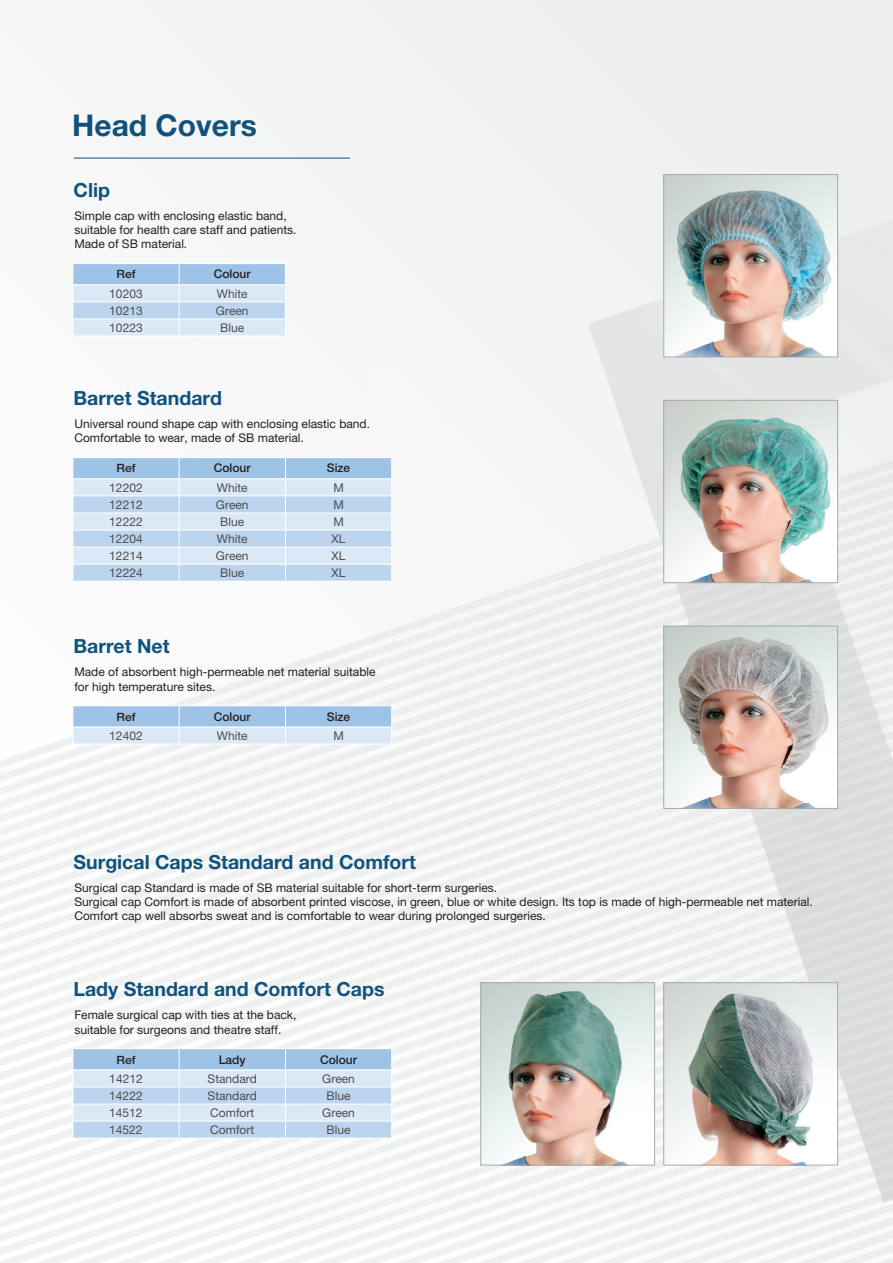
<style>
.page{position:relative;width:893px;height:1263px;background:#fff}
.page>*{position:absolute;margin:0;border:0;box-sizing:border-box;transform-origin:0 0}
.t1{font:700 30px "Helvetica Neue LT Pro";color:#11527d}
.t2{font:700 19.5px "Helvetica Neue LT Pro";color:#11527d}
.t3{font:12px/14.4px "Helvetica Neue LT Pro";color:#231f20}
.t4{font:12px "Helvetica Neue LT Pro";color:#4b4c4d}
.t5{font:500 12px "Helvetica Neue LT Pro";color:#231f20}
.t6{font:500 11.4px "Helvetica Neue LT Pro";color:#231f20;scale:1.05 1}
</style>
<div class="page">
<hr style="left:74px;top:158px;width:276px;height:1px;background:#11527d">
<svg style="left:72px;top:264px;width:214px;height:72px;background:#c5dbf0"></svg>
<hr style="left:72px;top:284px;width:107px;height:1px;background:#fff">
<hr style="left:179px;top:284px;width:107px;height:1px;background:#fff">
<svg style="left:72px;top:457px;width:320px;height:124px;background:#c7dcf1"></svg>
<hr style="left:72px;top:478px;width:107px;height:1px;background:#fff">
<hr style="left:179px;top:478px;width:106px;height:1px;background:#fff">
<hr style="left:285px;top:478px;width:107px;height:1px;background:#fff">
<svg style="left:72px;top:706px;width:320px;height:38px;background:#bcd5ee"></svg>
<hr style="left:72px;top:726px;width:107px;height:1px;background:#fff">
<hr style="left:179px;top:726px;width:106px;height:1px;background:#fff">
<hr style="left:285px;top:726px;width:107px;height:1px;background:#fff">
<svg style="left:72px;top:1048px;width:320px;height:90px;background:#c4daf0"></svg>
<hr style="left:72px;top:1069px;width:107px;height:1px;background:#fff">
<hr style="left:179px;top:1069px;width:106px;height:1px;background:#fff">
<hr style="left:285px;top:1069px;width:107px;height:1px;background:#fff">
<img style="left:665px;top:176px;width:171px;height:179px">
<div style="left:663px;top:174px;width:175px;height:183px;border:1px solid #a8a9ad"></div>
<img style="left:665px;top:402px;width:171px;height:179px">
<div style="left:663px;top:400px;width:175px;height:183px;border:1px solid #a8a9ad"></div>
<img style="left:665px;top:628px;width:171px;height:179px">
<div style="left:663px;top:626px;width:175px;height:183px;border:1px solid #a8a9ad"></div>
<img style="left:482px;top:984px;width:171px;height:179px">
<div style="left:480px;top:982px;width:175px;height:183px;border:1px solid #a8a9ad"></div>
<img style="left:665px;top:984px;width:171px;height:179px">
<div style="left:663px;top:982px;width:175px;height:183px;border:1px solid #a8a9ad"></div>
<h1 class="t1" style="left:72px;top:107px;width:186px">Head Covers</h1>
<h2 class="t2" style="left:74px;top:178px;width:38px">Clip</h2>
<p class="t3" style="left:74px;top:208px;width:224px">Simple cap with enclosing elastic band, suitable for health care staff and patients.<br>Made of SB material.</p>
<p class="t6" style="left:117px;top:268px;width:20px">Ref</p>
<p class="t5" style="left:214px;top:267px;width:38px">Colour</p>
<p class="t4" style="left:109px;top:286px;width:35px">10203</p>
<p class="t4" style="left:217px;top:286px;width:32px">White</p>
<p class="t4" style="left:109px;top:303px;width:35px">10213</p>
<p class="t4" style="left:216px;top:303px;width:34px">Green</p>
<p class="t4" style="left:109px;top:320px;width:35px">10223</p>
<p class="t4" style="left:220px;top:320px;width:25px">Blue</p>
<h2 class="t2" style="left:74px;top:386px;width:150px">Barret Standard</h2>
<p class="t3" style="left:74px;top:416px;width:297px">Universal round shape cap with enclosing elastic band.<br>Comfortable to wear, made of SB material.</p>
<p class="t6" style="left:117px;top:462px;width:20px">Ref</p>
<p class="t5" style="left:214px;top:461px;width:38px">Colour</p>
<p class="t5" style="left:327px;top:461px;width:25px">Size</p>
<p class="t4" style="left:109px;top:480px;width:35px">12202</p>
<p class="t4" style="left:217px;top:480px;width:32px">White</p>
<p class="t4" style="left:333px;top:480px;width:12px">M</p>
<p class="t4" style="left:109px;top:497px;width:35px">12212</p>
<p class="t4" style="left:216px;top:497px;width:34px">Green</p>
<p class="t4" style="left:333px;top:497px;width:12px">M</p>
<p class="t4" style="left:109px;top:514px;width:35px">12222</p>
<p class="t4" style="left:220px;top:514px;width:25px">Blue</p>
<p class="t4" style="left:333px;top:514px;width:12px">M</p>
<p class="t4" style="left:109px;top:531px;width:35px">12204</p>
<p class="t4" style="left:217px;top:531px;width:32px">White</p>
<p class="t4" style="left:332px;top:531px;width:16px">XL</p>
<p class="t4" style="left:109px;top:548px;width:35px">12214</p>
<p class="t4" style="left:216px;top:548px;width:34px">Green</p>
<p class="t4" style="left:332px;top:548px;width:16px">XL</p>
<p class="t4" style="left:109px;top:566px;width:35px">12224</p>
<p class="t4" style="left:220px;top:566px;width:25px">Blue</p>
<p class="t4" style="left:332px;top:566px;width:16px">XL</p>
<h2 class="t2" style="left:74px;top:634px;width:98px">Barret Net</h2>
<p class="t3" style="left:74px;top:665px;width:303px">Made of absorbent high-permeable net material suitable for high temperature sites.</p>
<p class="t6" style="left:117px;top:710px;width:20px">Ref</p>
<p class="t5" style="left:214px;top:709px;width:38px">Colour</p>
<p class="t5" style="left:327px;top:709px;width:25px">Size</p>
<p class="t4" style="left:109px;top:728px;width:35px">12402</p>
<p class="t4" style="left:217px;top:728px;width:32px">White</p>
<p class="t4" style="left:333px;top:728px;width:12px">M</p>
<h2 class="t2" style="left:74px;top:850px;width:344px">Surgical Caps Standard and Comfort</h2>
<p class="t3" style="left:74px;top:880px;width:740px">Surgical cap Standard is made of SB material suitable for short-term surgeries.<br>Surgical cap Comfort is made of absorbent printed viscose, in green, blue or white design. Its top is made of high-permeable net material.<br>Comfort cap well absorbs sweat and is comfortable to wear during prolonged surgeries.</p>
<h2 class="t2" style="left:74px;top:977px;width:312px">Lady Standard and Comfort Caps</h2>
<p class="t3" style="left:74px;top:1007px;width:224px">Female surgical cap with ties at the back, suitable for surgeons and theatre staff.</p>
<p class="t6" style="left:117px;top:1053px;width:20px">Ref</p>
<p class="t5" style="left:219px;top:1052px;width:29px">Lady</p>
<p class="t5" style="left:320px;top:1052px;width:38px">Colour</p>
<p class="t4" style="left:109px;top:1071px;width:35px">14212</p>
<p class="t4" style="left:208px;top:1071px;width:51px">Standard</p>
<p class="t4" style="left:322px;top:1071px;width:34px">Green</p>
<p class="t4" style="left:109px;top:1088px;width:35px">14222</p>
<p class="t4" style="left:208px;top:1088px;width:51px">Standard</p>
<p class="t4" style="left:327px;top:1088px;width:25px">Blue</p>
<p class="t4" style="left:109px;top:1105px;width:35px">14512</p>
<p class="t4" style="left:210px;top:1105px;width:46px">Comfort</p>
<p class="t4" style="left:322px;top:1105px;width:34px">Green</p>
<p class="t4" style="left:109px;top:1122px;width:35px">14522</p>
<p class="t4" style="left:210px;top:1122px;width:46px">Comfort</p>
<p class="t4" style="left:327px;top:1122px;width:25px">Blue</p>
</div>
